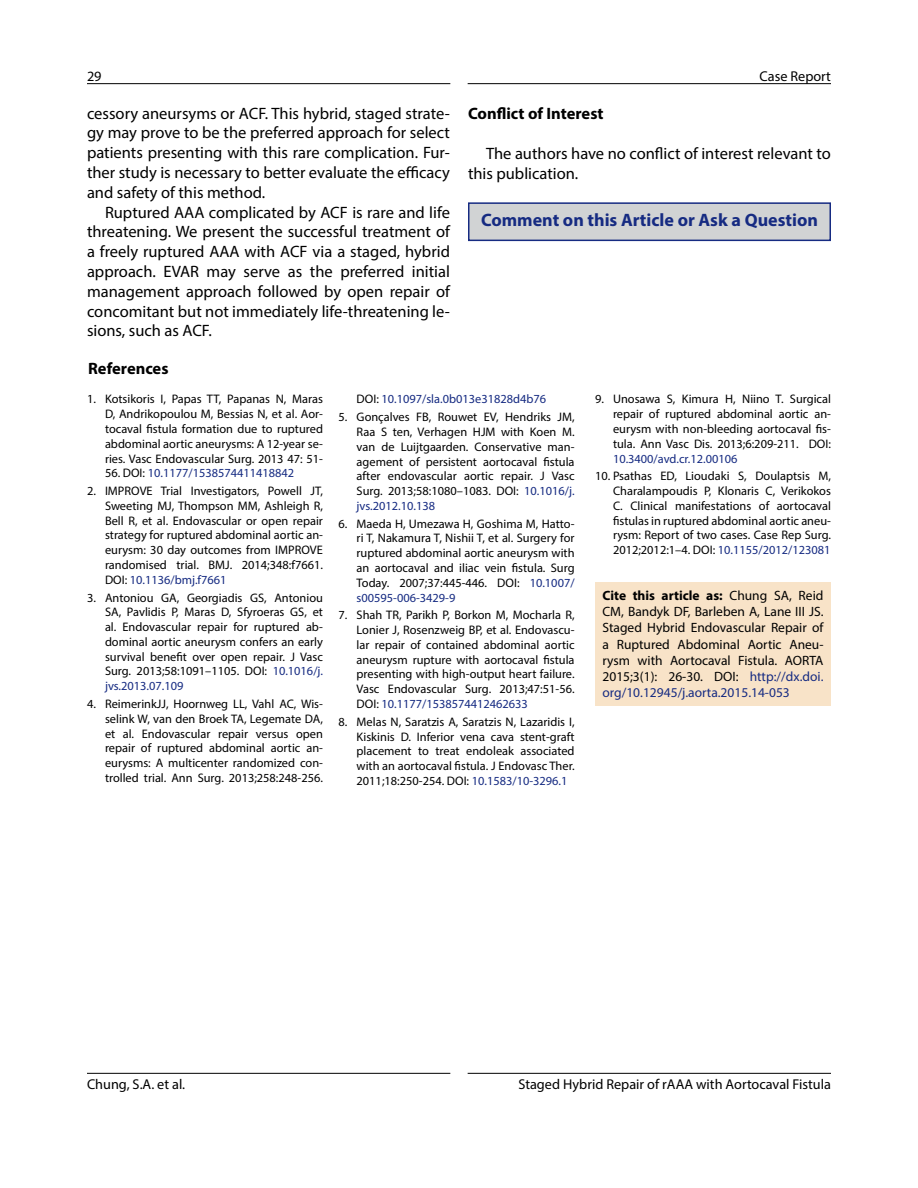
<style>
.page{position:relative;width:918px;height:1188px;background:#fff}
.page>*{position:absolute;margin:0;border:0;box-sizing:border-box;transform-origin:0 0}
.t1{font:700 18px "Myriad Pro";color:#162b82}
.t2{font:16.5px/19.8px "Myriad Pro";color:#000;text-align:justify}
.t3{font:700 16.5px "Myriad Pro";color:#000}
.t4{font:14.25px "Myriad Pro";color:#000}
.t5{font:13.5px/16.2px "Myriad Pro";color:#000;text-align:justify}
.t6{font:12.3px/14.9px "Myriad Pro";color:#000;text-align:justify}
.t7{font:12.3px "Myriad Pro";color:#162b82}
.s1{color:#000}
.s2{color:#162b82}
.s3{font-weight:700}
</style>
<div class="page">
<hr style="left:87px;top:1073px;width:363px;height:1px;background:#000">
<hr style="left:468px;top:1073px;width:363px;height:1px;background:#000">
<hr style="left:87px;top:83px;width:363px;height:1px;background:#000">
<hr style="left:468px;top:83px;width:363px;height:1px;background:#000">
<div style="left:469px;top:203px;width:361px;height:37px;background:#d1d3d4"></div>
<div style="left:468px;top:202px;width:363px;height:39px;border:2px solid #162b82"></div>
<div style="left:595px;top:582px;width:236px;height:124px;background:#f8e3c8"></div>
<p class="t4" style="left:87px;top:67px;width:16px">29</p>
<p class="t4" style="left:760px;top:67px;width:73px">Case Report</p>
<h2 class="t3" style="left:468px;top:102px;width:137px">Conflict of Interest</h2>
<h2 class="t2" style="left:468px;top:144px;width:364px;text-indent:18px">The authors have no conflict of interest relevant to this publication.</h2>
<h1 class="t1" style="left:481px;top:209px;width:338px">Comment on this Article or Ask a Question</h1>
<p class="t2" style="left:87px;top:103px;width:365px">cessory aneursyms or ACF. This hybrid, staged strate&shy;gy may prove to be the preferred approach for select patients presenting with this rare complication. Fur&shy;ther study is necessary to better evaluate the efficacy and safety of this method.</p>
<p class="t2" style="left:87px;top:202px;width:365px;text-indent:18px">Ruptured AAA complicated by ACF is rare and life threatening. We present the successful treatment of a freely ruptured AAA with ACF via a staged, hybrid approach. EVAR may serve as the preferred initial management approach followed by open repair of concomitant but not immediately life-threatening le&shy;sions, such as ACF.</p>
<h2 class="t3" style="left:88px;top:358px;width:82px">References</h2>
<p class="t6" style="left:105px;top:392px;width:220px;text-indent:-18px">1. Kotsikoris I, Papas TT, Papanas N, Maras D, Andrikopoulou M, Bessias N, et al. Aor&shy;tocaval fistula formation due to ruptured abdominal aortic aneurysms: A 12-year se&shy;ries. Vasc Endovascular Surg. 2013 47: 51-</p>
<p class="t7" style="left:105px;top:466px;width:191px"><span class="s1">56. DOI:</span> 10.1177/1538574411418842</p>
<p class="t6" style="left:105px;top:483px;width:220px;text-indent:-18px">2. IMPROVE Trial Investigators, Powell JT, Sweeting MJ, Thompson MM, Ashleigh R, Bell R, et al. Endovascular or open repair strategy for ruptured abdominal aortic an&shy;eurysm: 30 day outcomes from IMPROVE randomised trial. BMJ. 2014;348:f7661.<br>DOI: <span class="s2">10.1136/bmj.f7661</span></p>
<p class="t6" style="left:105px;top:590px;width:220px;text-indent:-18px">3. Antoniou GA, Georgiadis GS, Antoniou SA, Pavlidis P, Maras D, Sfyroeras GS, et al. Endovascular repair for ruptured ab&shy;dominal aortic aneurysm confers an early survival benefit over open repair. J Vasc Surg. 2013;58:1091–1105. DOI: <span class="s2">10.1016/j. jvs.2013.07.109</span></p>
<p class="t6" style="left:105px;top:696px;width:220px;text-indent:-18px">4. ReimerinkJJ, Hoornweg LL, Vahl AC, Wis&shy;selink W, van den Broek TA, Legemate DA, et al. Endovascular repair versus open repair of ruptured abdominal aortic an&shy;eurysms: A multicenter randomized con&shy;trolled trial. Ann Surg. 2013;258:248-256.</p>
<p class="t7" style="left:357px;top:392px;width:191px"><span class="s1">DOI:</span> 10.1097/sla.0b013e31828d4b76</p>
<p class="t6" style="left:357px;top:410px;width:220px;text-indent:-18px">5. Gonçalves FB, Rouwet EV, Hendriks JM, Raa S ten, Verhagen HJM with Koen M. van de Luijtgaarden. Conservative man&shy;agement of persistent aortocaval fistula after endovascular aortic repair. J Vasc Surg. 2013;58:1080–1083. DOI: <span class="s2">10.1016/j. jvs.2012.10.138</span></p>
<p class="t6" style="left:357px;top:516px;width:220px;text-indent:-18px">6. Maeda H, Umezawa H, Goshima M, Hatto&shy;ri T, Nakamura T, Nishii T, et al. Surgery for ruptured abdominal aortic aneurysm with an aortocaval and iliac vein fistula. Surg Today. 2007;37:445-446. DOI: <span class="s2">10.1007/ s00595-006-3429-9</span></p>
<p class="t6" style="left:357px;top:608px;width:220px;text-indent:-18px">7. Shah TR, Parikh P, Borkon M, Mocharla R, Lonier J, Rosenzweig BP, et al. Endovascu&shy;lar repair of contained abdominal aortic aneurysm rupture with aortocaval fistula presenting with high-output heart failure.<br>Vasc Endovascular Surg. 2013;47:51-56.<br>DOI: <span class="s2">10.1177/1538574412462633</span></p>
<p class="t6" style="left:357px;top:714px;width:220px;text-indent:-18px">8. Melas N, Saratzis A, Saratzis N, Lazaridis I, Kiskinis D. Inferior vena cava stent-graft placement to treat endoleak associated with an aortocaval fistula. J Endovasc Ther.<br>2011;18:250-254. DOI: <span class="s2">10.1583/10-3296.1</span></p>
<p class="t6" style="left:613px;top:392px;width:220px;text-indent:-18px">9. Unosawa S, Kimura H, Niino T. Surgical repair of ruptured abdominal aortic an&shy;eurysm with non-bleeding aortocaval fis&shy;tula. Ann Vasc Dis. 2013;6:209-211. DOI:</p>
<p class="t7" style="left:613px;top:451px;width:126px">10.3400/avd.cr.12.00106</p>
<p class="t6" style="left:613px;top:469px;width:220px;text-indent:-18px">10. Psathas ED, Lioudaki S, Doulaptsis M, Charalampoudis P, Klonaris C, Verikokos C. Clinical manifestations of aortocaval fistulas in ruptured abdominal aortic aneu&shy;rysm: Report of two cases. Case Rep Surg.<br>2012;2012:1–4. DOI: <span class="s2">10.1155/2012/123081</span></p>
<p class="t5" style="left:603px;top:587px;width:223px"><span class="s3">Cite this article as:</span> Chung SA, Reid CM, Bandyk DF, Barleben A, Lane III JS.<br>Staged Hybrid Endovascular Repair of a Ruptured Abdominal Aortic Aneu&shy;rysm with Aortocaval Fistula. AORTA 2015;3(1): 26-30. DOI: <span class="s2">http://dx.doi. org/10.12945/j.aorta.2015.14-053</span></p>
<p class="t4" style="left:87px;top:1075px;width:100px">Chung, S.A. et al.</p>
<p class="t4" style="left:518px;top:1075px;width:314px">Staged Hybrid Repair of rAAA with Aortocaval Fistula</p>
</div>
